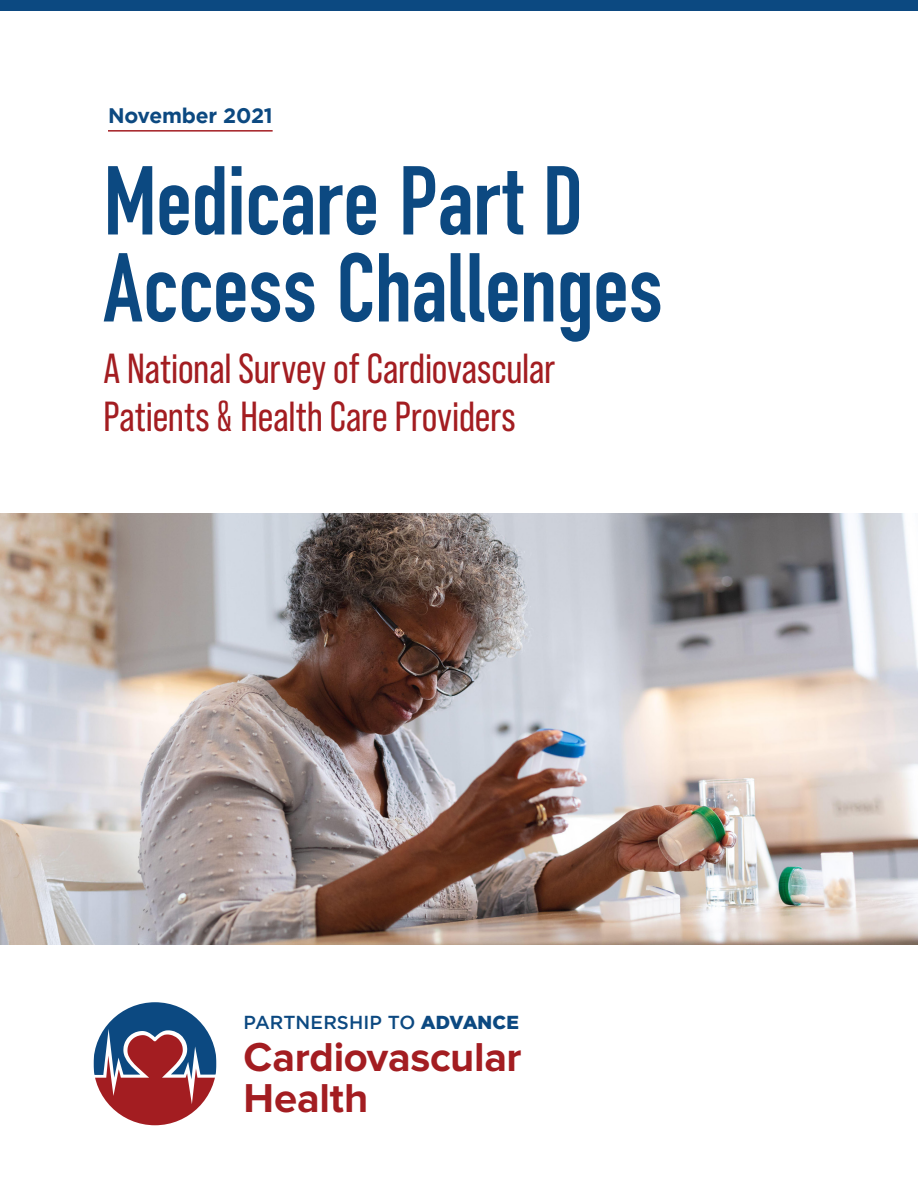
<style>
.page{position:relative;width:918px;height:1188px;background:#fff}
.page>*{position:absolute;margin:0;border:0;box-sizing:border-box;transform-origin:0 0}
.t1{font:96px/87px "DIN Engschrift Std";letter-spacing:-.005em;color:#0c4981}
.t2{font:42px/48px "Bebas Neue Pro";letter-spacing:-.005em;color:#a31d21}
.t3{font:700 41.85px/41.8px "Proxima Nova";letter-spacing:-.01em;color:#a31d21}
.t4{font:700 21px "Gotham";letter-spacing:-.01em;color:#0c4981}
.t5{font:500 18.75px "Gotham";color:#0c4981}
.s1{font-family:"Univers LT Std";font-weight:300;font-stretch:ultra-condensed}
.s2{font-weight:900}
</style>
<div class="page">
<hr style="left:108px;top:130px;width:165px;height:2px;background:#a31d21">
<div style="left:0;top:0;width:918px;height:11px;background:#0c4981"></div>
<svg style="left:93px;top:1002px;width:124px;height:123px"></svg>
<img style="left:0;top:513px;width:918px;height:432px">
<p class="t4" style="left:108px;top:104px;width:166px">November 2021</p>
<p class="t1" style="left:104px;top:158px;width:561px">Medicare Part D<br>Access Challenges</p>
<p class="t2" style="left:104px;top:344px;width:453px">A National Survey of Cardiovascular<br>Patients <span class="s1">&amp;</span> Health Care Providers</p>
<p class="t5" style="left:244px;top:1012px;width:277px">PARTNERSHIP TO <span class="s2">ADVANCE</span></p>
<p class="t3" style="left:244px;top:1037px;width:280px">Cardiovascular<br>Health</p>
</div>
